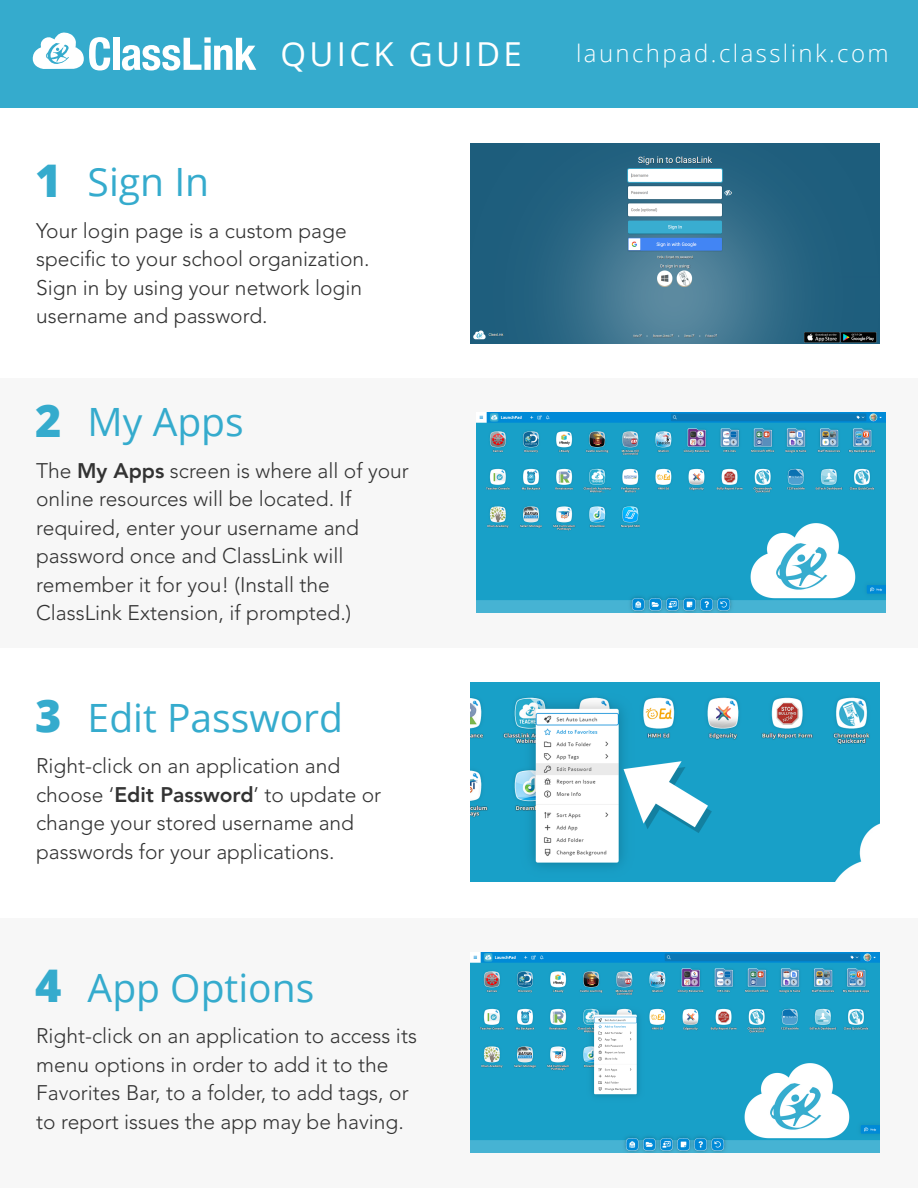
<style>
.page{position:relative;width:918px;height:1188px;background:#fff}
.page>*{position:absolute;margin:0;border:0;box-sizing:border-box;transform-origin:0 0}
.t1{font:39px "Open Sans";color:#35abcd}
.t2{font:33px "Open Sans";letter-spacing:.1em;color:#fff}
.t3{font:300 24px "Open Sans";letter-spacing:.1em;color:#fff}
.t4{font:300 21px/28.5px "Avenir LT Std";color:#333}
.s1{font-weight:800;font-size:45px}
.s2{font-weight:800}
</style>
<div class="page">
<div style="left:0;top:378px;width:918px;height:270px;background:#f7f7f7"></div>
<div style="left:0;top:918px;width:918px;height:270px;background:#f7f7f7"></div>
<div style="left:0;top:0;width:918px;height:108px;background:#35abcd"></div>
<div style="left:113px;top:38px;width:6px;height:32px;background:#fff"></div>
<svg style="left:122px;top:37px;width:134px;height:34px"></svg>
<svg style="left:32px;top:32px;width:78px;height:38px"></svg>
<img style="left:470px;top:144px;width:410px;height:199px">
<img style="left:476px;top:413px;width:410px;height:200px">
<img style="left:470px;top:682px;width:410px;height:200px">
<img style="left:470px;top:953px;width:410px;height:200px">
<h2 class="t2" style="left:281px;top:31px;width:243px">QUICK GUIDE</h2>
<p class="t3" style="left:576px;top:37px;width:314px">launchpad.classlink.com</p>
<h1 class="t1" style="left:35px;top:155px;width:176px"><span class="s1">1</span> Sign In</h1>
<p class="t4" style="left:36px;top:216px;width:335px">Your login page is a custom page specific to your school organization.<br>Sign in by using your network login username and password.</p>
<h1 class="t1" style="left:35px;top:395px;width:210px"><span class="s1">2</span> My Apps</h1>
<p class="t4" style="left:36px;top:456px;width:374px">The <span class="s2">My Apps</span> screen is where all of your online resources will be located. If required, enter your username and password once and ClassLink will remember it for you! (Install the ClassLink Extension, if prompted.)</p>
<h1 class="t1" style="left:35px;top:691px;width:309px"><span class="s1">3</span> Edit Password</h1>
<p class="t4" style="left:36px;top:752px;width:347px">Right-click on an application and choose ‘<span class="s2">Edit Password</span>’ to update or change your stored username and passwords for your applications.</p>
<h1 class="t1" style="left:35px;top:961px;width:281px"><span class="s1">4</span> App Options</h1>
<p class="t4" style="left:36px;top:1022px;width:382px">Right-click on an application to access its menu options in order to add it to the Favorites Bar, to a folder, to add tags, or to report issues the app may be having.</p>
</div>
